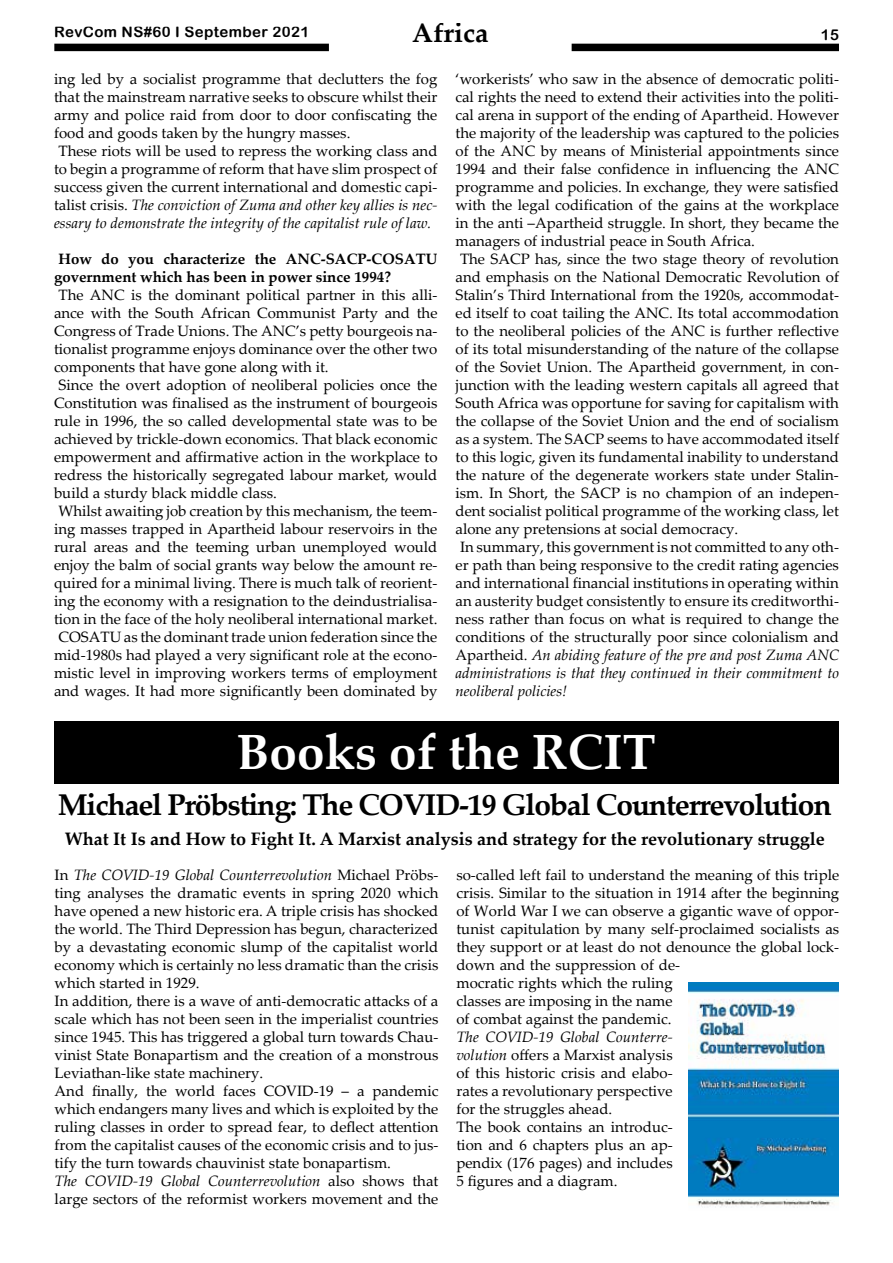
<style>
.page{position:relative;width:893px;height:1263px;background:#fff}
.page>*{position:absolute;margin:0;border:0;box-sizing:border-box;transform-origin:0 0}
.t1{font:700 49.5px "Palatino Linotype";color:#fff}
.t2{font:700 30px "Palatino Linotype";letter-spacing:-.04em;color:#000}
.t3{font:700 27px "Palatino Linotype";color:#000}
.t4{font:700 18px "Palatino Linotype";color:#000}
.t5{font:15px/18px "Palatino Linotype";color:#000}
.t6{font:italic 15px "Palatino Linotype";color:#000}
.t7{font:700 15px/18px "Palatino Linotype";color:#000}
.t8{font:15px "Arial Rounded MT Bold";letter-spacing:.025em;color:#000}
.s1{font-style:normal}
.s2{font-style:italic}
</style>
<div class="page">
<div style="left:54px;top:44px;width:785px;height:7px;background:#000"></div>
<div style="left:329px;top:22px;width:242px;height:37px;background:#fff"></div>
<img style="left:689px;top:982px;width:150px;height:226px">
<div style="left:54px;top:721px;width:785px;height:63px;background:#000"></div>
<p class="t8" style="left:54px;top:23px;width:257px">RevCom NS#60 I September 2021</p>
<h3 class="t3" style="left:412px;top:14px;width:78px">Africa</h3>
<p class="t8" style="left:821px;top:26px;width:20px">15</p>
<p class="t5" style="left:54px;top:69px;width:385px">ing led by a socialist programme that declutters the fog</p>
<p class="t5" style="left:54px;top:87px;width:385px">that the mainstream narrative seeks to obscure whilst their</p>
<p class="t5" style="left:54px;top:105px;width:385px">army and police raid from door to door confiscating the</p>
<p class="t5" style="left:54px;top:123px;width:298px">food and goods taken by the hungry masses.</p>
<p class="t5" style="left:58px;top:141px;width:380px">These riots will be used to repress the working class and</p>
<p class="t5" style="left:54px;top:159px;width:385px">to begin a programme of reform that have slim prospect of</p>
<p class="t5" style="left:54px;top:177px;width:385px">success given the current international and domestic capi-</p>
<p class="t6" style="left:54px;top:194px;width:385px"><span class="s1">talist crisis.</span> The conviction of Zuma and other key allies is nec-</p>
<p class="t6" style="left:54px;top:212px;width:379px">essary to demonstrate the integrity of the capitalist rule of law.</p>
<p class="t7" style="left:54px;top:249px;width:385px;text-indent:4px">How do you characterize the ANC-SACP-COSATU government which has been in power since 1994?</p>
<p class="t5" style="left:58px;top:285px;width:380px">The ANC is the dominant political partner in this alli-</p>
<p class="t5" style="left:54px;top:303px;width:385px">ance with the South African Communist Party and the</p>
<p class="t5" style="left:54px;top:321px;width:385px">Congress of Trade Unions. The ANC’s petty bourgeois na-</p>
<p class="t5" style="left:54px;top:339px;width:385px">tionalist programme enjoys dominance over the other two</p>
<p class="t5" style="left:54px;top:357px;width:276px">components that have gone along with it.</p>
<p class="t5" style="left:58px;top:375px;width:380px">Since the overt adoption of neoliberal policies once the</p>
<p class="t5" style="left:54px;top:393px;width:385px">Constitution was finalised as the instrument of bourgeois</p>
<p class="t5" style="left:54px;top:411px;width:385px">rule in 1996, the so called developmental state was to be</p>
<p class="t5" style="left:54px;top:429px;width:385px">achieved by trickle-down economics. That black economic</p>
<p class="t5" style="left:54px;top:447px;width:385px">empowerment and affirmative action in the workplace to</p>
<p class="t5" style="left:54px;top:465px;width:385px">redress the historically segregated labour market, would</p>
<p class="t5" style="left:54px;top:483px;width:224px">build a sturdy black middle class.</p>
<p class="t5" style="left:58px;top:501px;width:380px">Whilst awaiting job creation by this mechanism, the teem-</p>
<p class="t5" style="left:54px;top:519px;width:385px">ing masses trapped in Apartheid labour reservoirs in the</p>
<p class="t5" style="left:54px;top:537px;width:385px">rural areas and the teeming urban unemployed would</p>
<p class="t5" style="left:54px;top:555px;width:385px">enjoy the balm of social grants way below the amount re-</p>
<p class="t5" style="left:54px;top:573px;width:385px">quired for a minimal living. There is much talk of reorient-</p>
<p class="t5" style="left:54px;top:591px;width:385px">ing the economy with a resignation to the deindustrialisa-</p>
<p class="t5" style="left:54px;top:609px;width:385px">tion in the face of the holy neoliberal international market.</p>
<p class="t5" style="left:58px;top:627px;width:380px">COSATU as the dominant trade union federation since the</p>
<p class="t5" style="left:54px;top:645px;width:385px">mid-1980s had played a very significant role at the econo-</p>
<p class="t5" style="left:54px;top:663px;width:385px">mistic level in improving workers terms of employment</p>
<p class="t5" style="left:54px;top:681px;width:385px">and wages. It had more significantly been dominated by</p>
<p class="t5" style="left:455px;top:69px;width:385px">‘workerists’ who saw in the absence of democratic politi-</p>
<p class="t5" style="left:455px;top:87px;width:385px">cal rights the need to extend their activities into the politi-</p>
<p class="t5" style="left:455px;top:105px;width:385px">cal arena in support of the ending of Apartheid. However</p>
<p class="t5" style="left:455px;top:123px;width:385px">the majority of the leadership was captured to the policies</p>
<p class="t5" style="left:455px;top:141px;width:385px">of the ANC by means of Ministerial appointments since</p>
<p class="t5" style="left:455px;top:159px;width:385px">1994 and their false confidence in influencing the ANC</p>
<p class="t5" style="left:455px;top:177px;width:385px">programme and policies. In exchange, they were satisfied</p>
<p class="t5" style="left:455px;top:195px;width:385px">with the legal codification of the gains at the workplace</p>
<p class="t5" style="left:455px;top:213px;width:385px">in the anti –Apartheid struggle. In short, they became the</p>
<p class="t5" style="left:455px;top:231px;width:301px">managers of industrial peace in South Africa.</p>
<p class="t5" style="left:460px;top:249px;width:380px">The SACP has, since the two stage theory of revolution</p>
<p class="t5" style="left:455px;top:267px;width:385px">and emphasis on the National Democratic Revolution of</p>
<p class="t5" style="left:455px;top:285px;width:385px">Stalin’s Third International from the 1920s, accommodat-</p>
<p class="t5" style="left:455px;top:303px;width:385px">ed itself to coat tailing the ANC. Its total accommodation</p>
<p class="t5" style="left:455px;top:321px;width:385px">to the neoliberal policies of the ANC is further reflective</p>
<p class="t5" style="left:455px;top:339px;width:385px">of its total misunderstanding of the nature of the collapse</p>
<p class="t5" style="left:455px;top:357px;width:385px">of the Soviet Union. The Apartheid government, in con-</p>
<p class="t5" style="left:455px;top:375px;width:385px">junction with the leading western capitals all agreed that</p>
<p class="t5" style="left:455px;top:393px;width:385px">South Africa was opportune for saving for capitalism with</p>
<p class="t5" style="left:455px;top:411px;width:385px">the collapse of the Soviet Union and the end of socialism</p>
<p class="t5" style="left:455px;top:429px;width:385px">as a system. The SACP seems to have accommodated itself</p>
<p class="t5" style="left:455px;top:447px;width:385px">to this logic, given its fundamental inability to understand</p>
<p class="t5" style="left:455px;top:465px;width:385px">the nature of the degenerate workers state under Stalin-</p>
<p class="t5" style="left:455px;top:483px;width:385px">ism. In Short, the SACP is no champion of an indepen-</p>
<p class="t5" style="left:455px;top:501px;width:385px">dent socialist political programme of the working class, let</p>
<p class="t5" style="left:455px;top:519px;width:284px">alone any pretensions at social democracy.</p>
<p class="t5" style="left:460px;top:537px;width:380px">In summary, this government is not committed to any oth-</p>
<p class="t5" style="left:455px;top:555px;width:385px">er path than being responsive to the credit rating agencies</p>
<p class="t5" style="left:455px;top:573px;width:385px">and international financial institutions in operating within</p>
<p class="t5" style="left:455px;top:591px;width:385px">an austerity budget consistently to ensure its creditworthi-</p>
<p class="t5" style="left:455px;top:609px;width:385px">ness rather than focus on what is required to change the</p>
<p class="t5" style="left:455px;top:627px;width:385px">conditions of the structurally poor since colonialism and</p>
<p class="t6" style="left:455px;top:644px;width:385px"><span class="s1">Apartheid.</span> An abiding feature of the pre and post Zuma ANC</p>
<p class="t6" style="left:455px;top:662px;width:385px">administrations is that they continued in their commitment to</p>
<p class="t6" style="left:455px;top:680px;width:113px">neoliberal policies!</p>
<h1 class="t1" style="left:237px;top:717px;width:420px">Books of the RCIT</h1>
<h2 class="t2" style="left:58px;top:783px;width:775px">Michael Pröbsting: The COVID-19 Global Counterrevolution</h2>
<p class="t4" style="left:65px;top:826px;width:761px">What It Is and How to Fight It. A Marxist analysis and strategy for the revolutionary struggle</p>
<p class="t5" style="left:55px;top:865px;width:385px">In <span class="s2">The COVID-19 Global Counterrevolution</span> Michael Pröbs&shy;ting analyses the dramatic events in spring 2020 which have opened a new historic era. A triple crisis has shocked the world. The Third Depression has begun, characterized by a devastating economic slump of the capitalist world economy which is certainly no less dramatic than the crisis which started in 1929.<br>In addition, there is a wave of anti-democratic attacks of a scale which has not been seen in the imperialist countries since 1945. This has triggered a global turn towards Chau&shy;vinist State Bonapartism and the creation of a monstrous Leviathan-like state machinery.<br>And finally, the world faces COVID-19 – a pandemic which endangers many lives and which is exploited by the ruling classes in order to spread fear, to deflect attention from the capitalist causes of the economic crisis and to jus&shy;tify the turn towards chauvinist state bonapartism.<br><span class="s2">The COVID-19 Global Counterrevolution</span> also shows that large sectors of the reformist workers movement and the</p>
<p class="t5" style="left:456px;top:865px;width:384px">so-called left fail to understand the meaning of this triple crisis. Similar to the situation in 1914 after the beginning of World War I we can observe a gigantic wave of oppor&shy;tunist capitulation by many self-proclaimed socialists as they support or at least do not denounce the global lock&shy;down and the suppression of de-<br>mocratic rights which the ruling<br>classes are imposing in the name<br>of combat against the pandemic.</p>
<p class="t5" style="left:456px;top:1027px;width:218px"><span class="s2">The COVID-19 Global Counterre&shy;volution</span> offers a Marxist analysis of this historic crisis and elabo&shy;rates a revolutionary perspective for the struggles ahead.<br>The book contains an introduc&shy;tion and 6 chapters plus an ap&shy;pendix (176 pages) and includes<br>5 figures and a diagram.</p>
</div>
